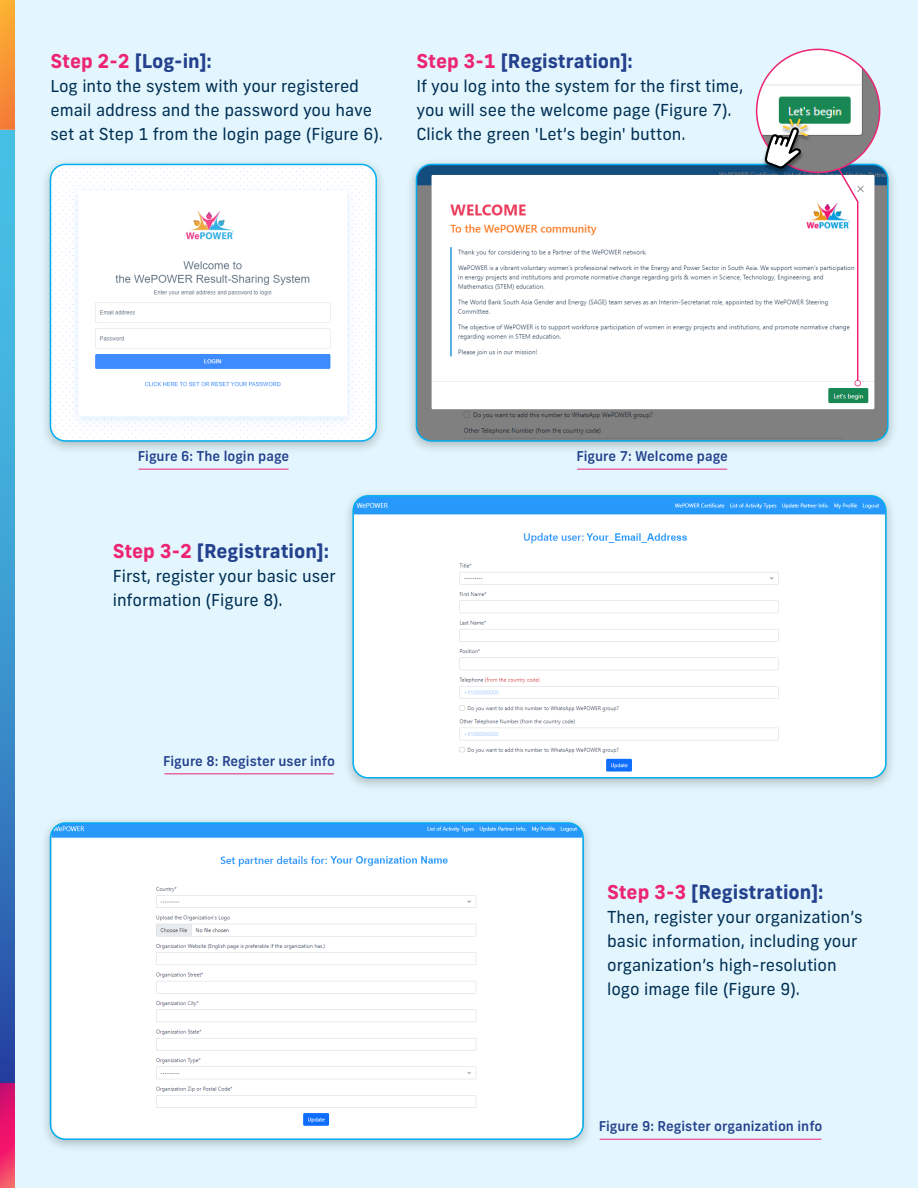
<style>
.page{position:relative;width:918px;height:1188px;background:#e3f6fd}
.page>*{position:absolute;margin:0;border:0;box-sizing:border-box;transform-origin:0 0}
.t1{font:700 19.05px "New Frank";color:#24418e}
.t2{font:16.5px/24px "New Frank";color:#002f54}
.t3{font:500 13.5px "New Frank";color:#24418e}
.s1{color:#ed2472}
</style>
<div class="page">
<svg style="left:0;top:130px;width:15px;height:953px;background:#3a92cc"></svg>
<svg style="left:0;top:1083px;width:15px;height:105px;background:#e8226c"></svg>
<svg style="left:0;top:0;width:15px;height:130px;background:#f89635"></svg>
<hr style="left:139px;top:469px;width:150px;height:1px;background:#ed2472">
<hr style="left:577px;top:469px;width:150px;height:1px;background:#ed2472">
<hr style="left:164px;top:773px;width:170px;height:1px;background:#ed2472">
<hr style="left:600px;top:1139px;width:221px;height:1px;background:#ed2472">
<img style="left:45px;top:162px;width:337px;height:288px">
<img style="left:50px;top:164px;width:326px;height:277px">
<div style="left:50px;top:164px;width:327px;height:278px;border:2px solid #00aeef;border-radius:15px"></div>
<img style="left:410px;top:153px;width:484px;height:297px">
<img style="left:416px;top:165px;width:472px;height:276px">
<div style="left:416px;top:164px;width:473px;height:278px;border:2px solid #00aeef;border-radius:15px"></div>
<img style="left:353px;top:496px;width:533px;height:282px">
<div style="left:352px;top:495px;width:535px;height:284px;border:2px solid #00aeef;border-radius:15px"></div>
<img style="left:45px;top:820px;width:543px;height:328px">
<img style="left:52px;top:823px;width:530px;height:316px">
<div style="left:50px;top:822px;width:534px;height:318px;border:2px solid #00aeef;border-radius:15px"></div>
<img style="left:757px;top:49px;width:123px;height:123px;border-radius:62px">
<img style="left:760px;top:117px;width:52px;height:59px">
<svg style="left:765px;top:118px;width:43px;height:51px;background:#9da29c"></svg>
<svg style="left:836px;top:166px;width:25px;height:220px;background:#f0e7ef"></svg>
<p class="t1" style="left:50px;top:49px;width:163px"><span class="s1">Step 2-2</span> [Log-in]:</p>
<p class="t2" style="left:50px;top:74px;width:334px">Log into the system with your registered email address and the password you have set at Step 1 from the login page (Figure 6).</p>
<p class="t1" style="left:416px;top:49px;width:218px"><span class="s1">Step 3-1</span> [Registration]:</p>
<p class="t2" style="left:416px;top:74px;width:328px">If you log into the system for the first time, you will see the welcome page (Figure 7).<br>Click the green 'Let’s begin' button.</p>
<p class="t3" style="left:138px;top:448px;width:153px">Figure 6: The login page</p>
<p class="t3" style="left:576px;top:448px;width:153px">Figure 7: Welcome page</p>
<p class="t1" style="left:113px;top:539px;width:218px"><span class="s1">Step 3-2</span> [Registration]:</p>
<p class="t2" style="left:113px;top:564px;width:225px">First, register your basic user information (Figure 8).</p>
<p class="t3" style="left:163px;top:752px;width:173px">Figure 8: Register user info</p>
<p class="t1" style="left:607px;top:880px;width:218px"><span class="s1">Step 3-3</span> [Registration]:</p>
<p class="t2" style="left:607px;top:905px;width:257px">Then, register your organization’s basic information, including your organization’s high-resolution logo image file (Figure 9).</p>
<p class="t3" style="left:599px;top:1118px;width:225px">Figure 9: Register organization info</p>
</div>
